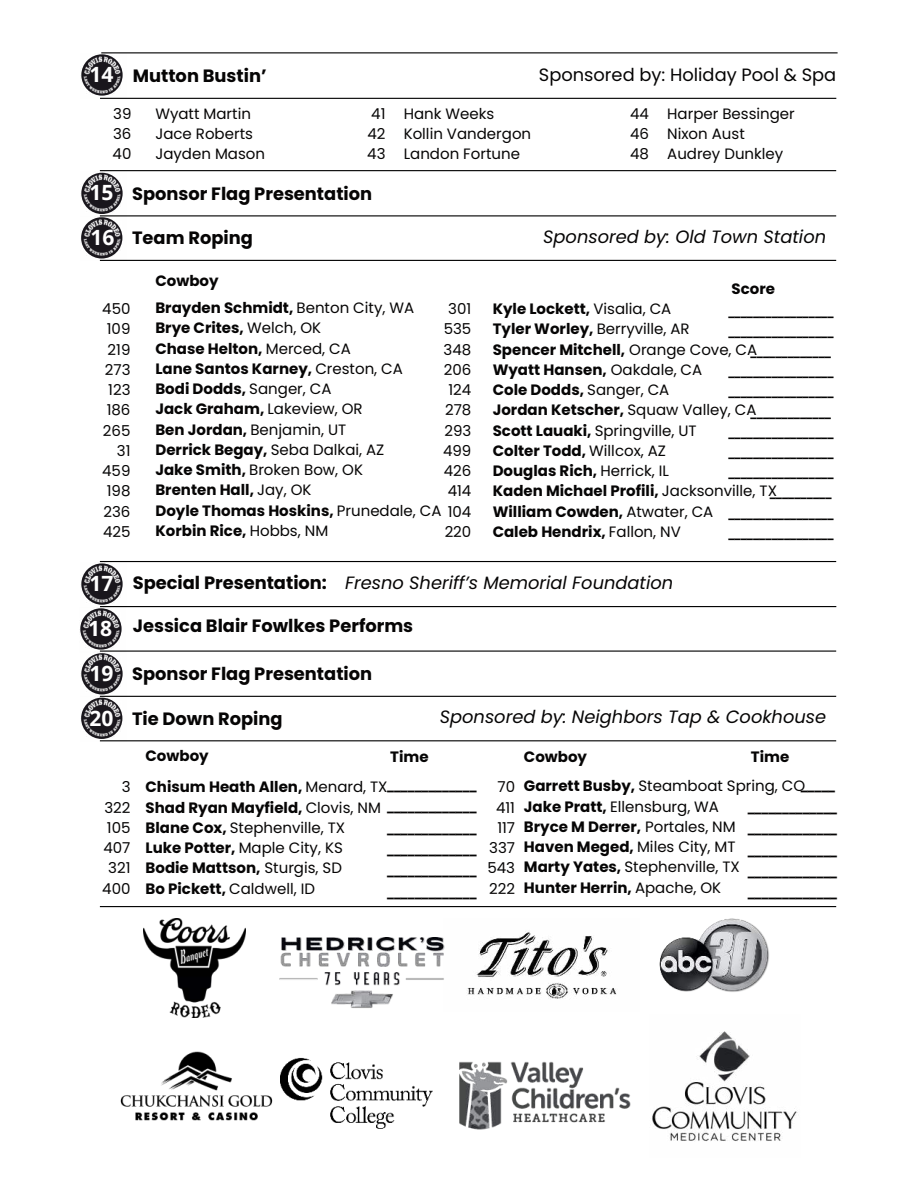
<style>
.page{position:relative;width:918px;height:1188px;background:#fff}
.page>*{position:absolute;margin:0;border:0;box-sizing:border-box;transform-origin:0 0}
.t1{font:700 21px/45.5px "Open Sans";color:#fff}
.t2{font:700 17.85px "Poppins";color:#060505}
.t3{font:italic 17.85px "Poppins";color:#060505}
.t4{font:17.85px "Poppins";color:#060505}
.t5{font:700 15px/20.2px "Poppins";color:#060505}
.t6{font:15px/20.2px "Poppins";color:#060505}
.t7{font:700 15px/21.3px "Canva Sans";color:#060505;text-align:justify}
.t8{font:700 13.5px/20.2px "Canva Sans";color:#060505;text-align:right}
.s1{font-family:"Open Sans";font-size:21px;color:#fff}
.s2{font-weight:400}
.s3{font-family:"Canva Sans"}
.s4{font-weight:700}
</style>
<div class="page">
<hr style="left:100px;top:170px;width:736px;height:1px;background:#000">
<img style="left:80px;top:172px;width:47px;height:89px">
<svg style="left:81px;top:217px;width:41px;height:42px"></svg>
<hr style="left:100px;top:215px;width:736px;height:1px;background:#000">
<hr style="left:100px;top:260px;width:736px;height:1px;background:#000">
<hr style="left:100px;top:561px;width:736px;height:1px;background:#000">
<img style="left:80px;top:562px;width:47px;height:43px">
<hr style="left:100px;top:651px;width:736px;height:1px;background:#000">
<img style="left:80px;top:652px;width:47px;height:89px">
<svg style="left:81px;top:698px;width:41px;height:41px"></svg>
<hr style="left:100px;top:696px;width:736px;height:1px;background:#000">
<hr style="left:100px;top:740px;width:736px;height:1px;background:#000">
<hr style="left:100px;top:906px;width:736px;height:1px;background:#000">
<img style="left:658px;top:907px;width:112px;height:85px">
<img style="left:144px;top:919px;width:102px;height:99px">
<img style="left:120px;top:1051px;width:153px;height:70px">
<img style="left:280px;top:1057px;width:153px;height:72px">
<img style="left:652px;top:1031px;width:146px;height:110px">
<img style="left:467px;top:931px;width:150px;height:68px">
<img style="left:279px;top:938px;width:166px;height:70px">
<img style="left:459px;top:1061px;width:172px;height:69px">
<img style="left:80px;top:53px;width:47px;height:45px">
<hr style="left:100px;top:98px;width:736px;height:1px;background:#000">
<hr style="left:101px;top:52px;width:737px;height:1px;background:#000">
<hr style="left:100px;top:606px;width:736px;height:1px;background:#000">
<img style="left:79px;top:607px;width:46px;height:45px">
<p class="t2" style="left:90px;top:65px;width:179px"><span class="s1">14</span> Mutton Bustin’</p>
<p class="t4" style="left:539px;top:65px;width:299px">Sponsored by: Holiday Pool &amp; Spa</p>
<p class="t6" style="left:113px;top:103px;width:20px;text-align:justify">39<br>36<br>40</p>
<p class="t6" style="left:155px;top:103px;width:111px">Wyatt Martin<br>Jace Roberts<br>Jayden Mason</p>
<p class="t6" style="left:367px;top:103px;width:20px;text-align:justify">41<br>42<br>43</p>
<p class="t6" style="left:404px;top:103px;width:129px">Hank Weeks<br>Kollin Vandergon<br>Landon Fortune</p>
<p class="t6" style="left:630px;top:103px;width:20px;text-align:justify">44<br>46<br>48</p>
<p class="t6" style="left:667px;top:103px;width:129px">Harper Bessinger<br>Nixon Aust<br>Audrey Dunkley</p>
<h1 class="t1" style="left:89px;top:169px;width:26px">15<br>16</h1>
<p class="t2" style="left:132px;top:183px;width:242px">Sponsor Flag Presentation</p>
<p class="t2" style="left:132px;top:227px;width:122px">Team Roping</p>
<p class="t3" style="left:543px;top:226px;width:284px">Sponsored by: Old Town Station</p>
<p class="t5" style="left:155px;top:271px;width:65px">Cowboy</p>
<p class="t5" style="left:732px;top:279px;width:45px">Score</p>
<p class="t8" style="left:728px;top:301px;width:107px">_________________ _________________ _____________ _________________ _________________ _____________ _________________ _________________ _________________ __________ _________________ _________________</p>
<p class="t6" style="left:102px;top:299px;width:30px;text-align:right">450<br>109<br>219<br>273<br>123<br>186<br>265<br>31<br>459<br>198<br>236<br>425</p>
<p class="t5" style="left:155px;top:298px;width:317px">Brayden Schmidt, <span class="s2">Benton City, WA<br></span>Brye Crites, <span class="s2">Welch, OK<br></span>Chase Helton, <span class="s2">Merced, CA<br></span>Lane Santos Karney, <span class="s2">Creston, CA<br></span>Bodi Dodds, <span class="s2">Sanger, CA<br></span>Jack Graham, <span class="s2">Lakeview, OR<br></span>Ben Jordan, <span class="s2">Benjamin, UT<br></span>Derrick Begay, <span class="s2">Seba Dalkai, AZ<br></span>Jake Smith, <span class="s2">Broken Bow, OK<br></span>Brenten Hall, <span class="s2">Jay, OK<br></span>Doyle Thomas Hoskins, <span class="s2">Prunedale, CA 104<br></span>Korbin Rice, <span class="s2">Hobbs, NM</span></p>
<p class="t5" style="left:493px;top:299px;width:286px">Kyle Lockett, <span class="s2">Visalia, CA<br></span>Tyler Worley, <span class="s2">Berryville, AR<br></span>Spencer Mitchell, <span class="s2">Orange Cove, CA<br></span>Wyatt Hansen, <span class="s2">Oakdale, CA<br></span>Cole Dodds, <span class="s2">Sanger, CA<br></span>Jordan Ketscher, <span class="s2">Squaw Valley, CA<br></span>Scott Lauaki, <span class="s2">Springville, UT<br></span>Colter Todd, <span class="s2">Willcox, AZ<br></span>Douglas Rich, <span class="s2">Herrick, IL<br></span>Kaden Michael Profili, <span class="s2">Jacksonville, TX<br></span>William Cowden, <span class="s2">Atwater, CA<br></span>Caleb Hendrix, <span class="s2">Fallon, NV</span></p>
<p class="t6" style="left:443px;top:299px;width:30px;text-align:center">301<br>535<br>348<br>206<br>124<br>278<br>293<br>499<br>426<br>414</p>
<p class="t6" style="left:445px;top:521px;width:28px">220</p>
<h1 class="t1" style="left:89px;top:560px;width:26px">17</h1>
<h1 class="t1" style="left:88px;top:605px;width:26px">18</h1>
<h1 class="t1" style="left:89px;top:651px;width:26px;line-height:44.5px">19<br>20</h1>
<p class="t2" style="left:133px;top:572px;width:196px">Special Presentation:</p>
<p class="t3" style="left:345px;top:572px;width:330px">Fresno Sheriff’s Memorial Foundation</p>
<p class="t2" style="left:133px;top:616px;width:282px">Jessica Blair Fowlkes Performs</p>
<p class="t2" style="left:132px;top:663px;width:242px">Sponsor Flag Presentation</p>
<p class="t2" style="left:132px;top:708px;width:152px">Tie Down Roping</p>
<p class="t3" style="left:440px;top:707px;width:388px">Sponsored by: Neighbors Tap &amp; Cookhouse</p>
<p class="t6" style="left:102px;top:777px;width:30px;text-align:right">3<br>322<br>105<br>407<br>321<br>400</p>
<p class="t5" style="left:390px;top:746px;width:40px">Time</p>
<p class="t7" style="left:387px;top:774px;width:91px">_____________</p>
<p class="t5" style="left:146px;top:746px;width:65px">Cowboy</p>
<p class="t5" style="left:751px;top:747px;width:40px">Time</p>
<p class="t7" style="left:748px;top:775px;width:91px;text-align:left;text-indent:53px">_____ _____________ _____________ _____________ _____________ _____________</p>
<p class="t5" style="left:524px;top:747px;width:65px">Cowboy</p>
<p class="t5" style="left:146px;top:777px;width:333px">Chisum Heath Allen, <span class="s2">Menard, TX<br></span>Shad Ryan Mayfield, <span class="s2">Clovis, NM</span> <span class="s3">_____________<br></span>Blane Cox, <span class="s2">Stephenville, TX<br></span>Luke Potter, <span class="s2">Maple City, KS<br></span>Bodie Mattson, <span class="s2">Sturgis, SD<br></span>Bo Pickett, <span class="s2">Caldwell, ID</span></p>
<p class="t6" style="left:524px;top:776px;width:283px"><span class="s4">Garrett Busby,</span> Steamboat Spring, CO<br><span class="s4">Jake Pratt,</span> Ellensburg, WA<br><span class="s4">Bryce M Derrer,</span> Portales, NM<br><span class="s4">Haven Meged,</span> Miles City, MT<br><span class="s4">Marty Yates,</span> Stephenville, TX<br><span class="s4">Hunter Herrin,</span> Apache, OK</p>
<p class="t6" style="left:487px;top:777px;width:29px;text-align:right">70<br>411<br>117<br>337<br>543<br>222</p>
<p class="t7" style="left:387px;top:817px;width:91px">_____________ _____________ _____________ _____________</p>
</div>
